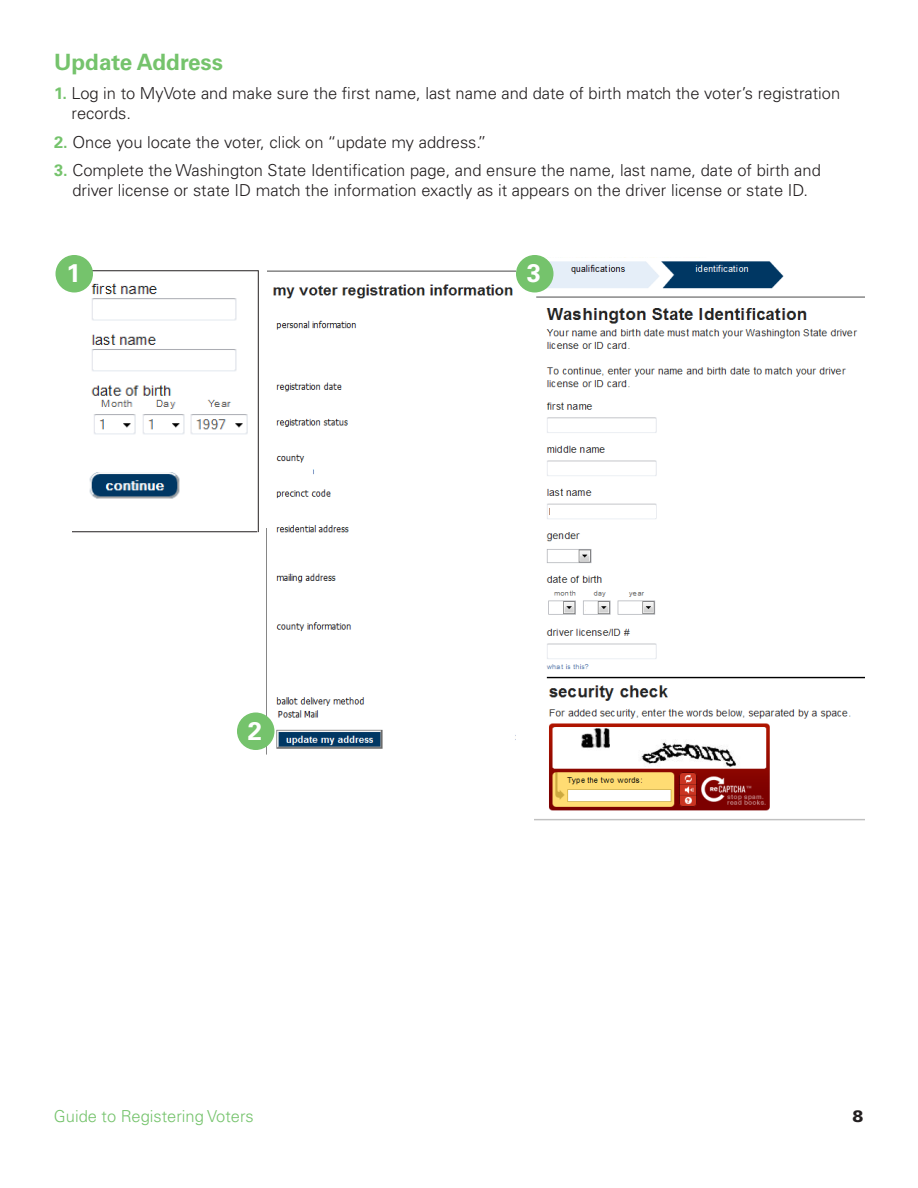
<style>
.page{position:relative;width:918px;height:1188px;background:#fff}
.page>*{position:absolute;margin:0;border:0;box-sizing:border-box;transform-origin:0 0}
.t1{font:700 25.5px "Univers LT Std";color:#fff}
.t2{font:700 22.5px "Univers LT Std";color:#75c36c}
.t3{font:300 16.5px/19.8px "Univers LT Std";color:#231f20}
.t4{font:300 16.5px "Univers LT Std";color:#75c36c}
.t5{font:900 16.5px "Univers LT Std";color:#231f20}
.s1{font-weight:700;color:#75c36c}
</style>
<div class="page">
<img style="left:112px;top:270px;width:403px;height:484px">
<div style="left:275px;top:331px;width:89px;height:38px;background:#fff"></div>
<div style="left:273px;top:464px;width:40px;height:19px;background:#fff"></div>
<div style="left:273px;top:633px;width:215px;height:60px;background:#fff"></div>
<div style="left:425px;top:713px;width:91px;height:39px;background:#fff"></div>
<div style="left:271px;top:428px;width:133px;height:16px;background:#fff"></div>
<div style="left:268px;top:394px;width:133px;height:16px;background:#fff"></div>
<div style="left:273px;top:535px;width:89px;height:27px;background:#fff"></div>
<img style="left:55px;top:255px;width:212px;height:273px">
<img style="left:534px;top:258px;width:331px;height:563px">
<div style="left:272px;top:585px;width:128px;height:24px;background:#fff"></div>
<div style="left:90px;top:236px;width:163px;height:32px;background:#fff"></div>
<hr style="left:258px;top:270px;width:1px;height:262px;background:#231f20">
<hr style="left:72px;top:531px;width:185px;height:1px;background:#231f20">
<hr style="left:82px;top:270px;width:176px;height:1px;background:#231f20">
<div style="left:784px;top:257px;width:106px;height:38px;background:#fff"></div>
<div style="left:550px;top:506px;width:105px;height:12px;background:#fff"></div>
<div style="left:238px;top:713px;width:36px;height:36px;background:#75c36c;border-radius:50%"></div>
<div style="left:237px;top:712px;width:37px;height:38px;border:2px solid #75c36c;border-radius:50%"></div>
<div style="left:517px;top:256px;width:36px;height:36px;background:#75c36c;border-radius:50%"></div>
<div style="left:516px;top:255px;width:38px;height:37px;border:2px solid #75c36c;border-radius:50%"></div>
<div style="left:56px;top:256px;width:36px;height:36px;background:#75c36c;border-radius:50%"></div>
<div style="left:56px;top:255px;width:37px;height:37px;border:2px solid #75c36c;border-radius:50%"></div>
<div style="left:274px;top:500px;width:40px;height:19px;background:#fff"></div>
<div style="left:551px;top:603px;width:10px;height:10px;background:#fff"></div>
<div style="left:585px;top:603px;width:11px;height:10px;background:#fff"></div>
<div style="left:621px;top:603px;width:20px;height:10px;background:#fff"></div>
<p class="t2" style="left:54px;top:49px;width:171px">Update Address</p>
<p class="t3" style="left:72px;top:83px;width:770px;text-indent:-18px"><span class="s1">1.</span> Log in to MyVote and make sure the first name, last name and date of birth match the voter’s registration records.</p>
<p class="t3" style="left:54px;top:132px;width:434px"><span class="s1">2.</span> Once you locate the voter, click on “update my address.”</p>
<p class="t3" style="left:54px;top:161px;width:768px;text-align:center"><span class="s1">3.</span> Complete the Washington State Identification page, and ensure the name, last name, date of birth and driver license or state ID match the information exactly as it appears on the driver license or state ID.</p>
<p class="t1" style="left:66px;top:259px;width:16px">1</p>
<p class="t1" style="left:527px;top:259px;width:16px">3</p>
<p class="t1" style="left:248px;top:716px;width:16px">2</p>
<p class="t4" style="left:54px;top:1106px;width:201px">Guide to Registering Voters</p>
<p class="t5" style="left:853px;top:1106px;width:13px">8</p>
</div>
